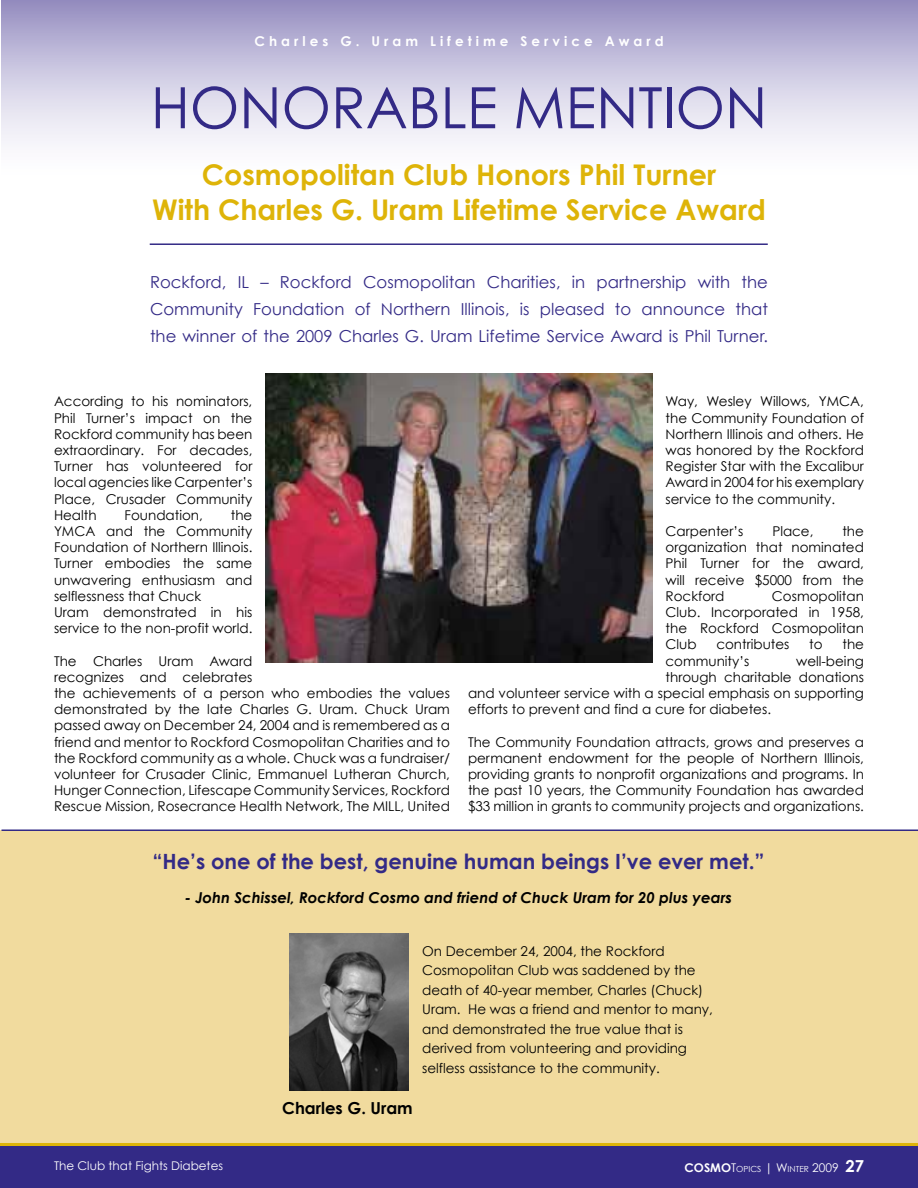
<style>
.page{position:relative;width:918px;height:1188px;background:#fff}
.page>*{position:absolute;margin:0;border:0;box-sizing:border-box;transform-origin:0 0}
.t1{font:57px "Century Gothic";color:#332a86}
.t2{font:700 28.5px/34.2px "Century Gothic";color:#deb408;text-align:center}
.t3{font:700 21px "Century Gothic";color:#332a86}
.t4{font:16.5px/27px "Century Gothic";color:#332a86;text-align:justify}
.t5{font:700 16.5px "Century Gothic";color:#000}
.t6{font:italic 700 15px "Century Gothic";color:#000}
.t7{font:13.5px/16.2px "Century Gothic";color:#000;text-align:justify}
.t8{font:700 13.5px "Century Gothic";letter-spacing:.3em;color:#fff}
.t9{font:12px "Century Gothic";color:#fff}
.t10{font:8.4px "Century Gothic";color:#fff}
.s1{font-weight:700;font-size:12px}
.s2{font-size:12px}
.s3{font-weight:700;font-size:16.5px}
</style>
<div class="page">
<div style="left:1px;top:830px;width:917px;height:316px;background:#f1db9e"></div>
<div style="left:2px;top:0;width:916px;height:187px;background:linear-gradient(to bottom,#9d96c5,#fff)"></div>
<div style="left:0;top:1144px;width:918px;height:44px;background:#332a86"></div>
<hr style="left:0;top:1143px;width:918px;height:3px;background:#deb408">
<img style="left:266px;top:373px;width:386px;height:290px">
<hr style="left:150px;top:243px;width:618px;height:2px;background:#332a86">
<img style="left:290px;top:933px;width:119px;height:158px">
<hr style="left:2px;top:829px;width:916px;height:2px;background:#332a86">
<p class="t8" style="left:255px;top:33px;width:411px">Charles G. Uram Lifetime Service Award</p>
<h1 class="t1" style="left:151px;top:73px;width:618px">HONORABLE MENTION</h1>
<h2 class="t2" style="left:152px;top:157px;width:615px">Cosmopolitan Club Honors Phil Turner<br>With Charles G. Uram Lifetime Service Award</h2>
<p class="t4" style="left:150px;top:268px;width:620px">Rockford, IL – Rockford Cosmopolitan Charities, in partnership with the Community Foundation of Northern Illinois, is pleased to announce that the winner of the 2009 Charles G. Uram Lifetime Service Award is Phil Turner.</p>
<p class="t7" style="left:54px;top:393px;width:200px">According to his nominators, Phil Turner’s impact on the Rockford community has been extraordinary. For decades, Turner has volunteered for local agencies like Carpenter’s Place, Crusader Community Health</p>
<p class="t7" style="left:125px;top:507px;width:80px">Foundation,</p>
<p class="t7" style="left:54px;top:507px;width:200px;text-align:left;text-indent:177px">the<br>YMCA and the Community<br>Foundation of Northern Illinois.<br>Turner embodies the same unwavering enthusiasm and selflessness that Chuck<br>Uram demonstrated in his service to the non-profit world.</p>
<p class="t7" style="left:54px;top:652px;width:398px;text-align:left">The Charles Uram Award<br>recognizes and celebrates<br>the achievements of a person who embodies the values demonstrated by the late Charles G. Uram. Chuck Uram passed away on December 24, 2004 and is remembered as a friend and mentor to Rockford Cosmopolitan Charities and to the Rockford community as a whole. Chuck was a fundraiser/ volunteer for Crusader Clinic, Emmanuel Lutheran Church, Hunger Connection, Lifescape Community Services, Rockford Rescue Mission, Rosecrance Health Network, The MILL, United</p>
<p class="t7" style="left:666px;top:393px;width:200px">Way, Wesley Willows, YMCA, the Community Foundation of Northern Illinois and others. He was honored by the Rockford Register Star with the Excalibur Award in 2004 for his exemplary service to the community.</p>
<p class="t7" style="left:666px;top:523px;width:79px">Carpenter’s</p>
<p class="t7" style="left:772px;top:523px;width:43px">Place,</p>
<p class="t7" style="left:666px;top:523px;width:200px;text-indent:177px">the organization that nominated Phil Turner for the award, will receive $5000 from the Rockford</p>
<p class="t7" style="left:666px;top:588px;width:200px;text-indent:106px">Cosmopolitan Club. Incorporated in 1958, the Rockford Cosmopolitan Club</p>
<p class="t7" style="left:716px;top:636px;width:75px">contributes</p>
<p class="t7" style="left:809px;top:636px;width:15px">to</p>
<p class="t7" style="left:842px;top:636px;width:23px">the</p>
<p class="t7" style="left:666px;top:652px;width:85px">community’s</p>
<p class="t7" style="left:796px;top:652px;width:69px">well-being</p>
<p class="t7" style="left:666px;top:669px;width:200px">through charitable donations</p>
<p class="t7" style="left:468px;top:685px;width:397px">and volunteer service with a special emphasis on supporting</p>
<p class="t7" style="left:468px;top:701px;width:305px">efforts to prevent and find a cure for diabetes.</p>
<p class="t7" style="left:468px;top:733px;width:397px">The Community Foundation attracts, grows and preserves a permanent endowment for the people of Northern Illinois, providing grants to nonprofit organizations and programs. In the past 10 years, the Community Foundation has awarded $33 million in grants to community projects and organizations.</p>
<h3 class="t3" style="left:152px;top:848px;width:614px">“He’s one of the best, genuine human beings I’ve ever met.”</h3>
<p class="t6" style="left:185px;top:888px;width:549px">- John Schissel, Rockford Cosmo and friend of Chuck Uram for 20 plus years</p>
<p class="t5" style="left:282px;top:1098px;width:132px">Charles G. Uram</p>
<p class="t7" style="left:422px;top:941px;width:292px;line-height:19.5px;text-align:left">On December 24, 2004, the Rockford Cosmopolitan Club was saddened by the death of 40-year member, Charles (Chuck)<br>Uram. He was a friend and mentor to many, and demonstrated the true value that is derived from volunteering and providing selfless assistance to the community.</p>
<p class="t9" style="left:54px;top:1159px;width:171px">The Club that Fights Diabetes</p>
<p class="t10" style="left:685px;top:1164px;width:181px"><span class="s1">COSMO</span><span class="s2">T</span>OPICS <span class="s2">| W</span>INTER <span class="s2">2009</span> <span class="s3">27</span></p>
</div>
